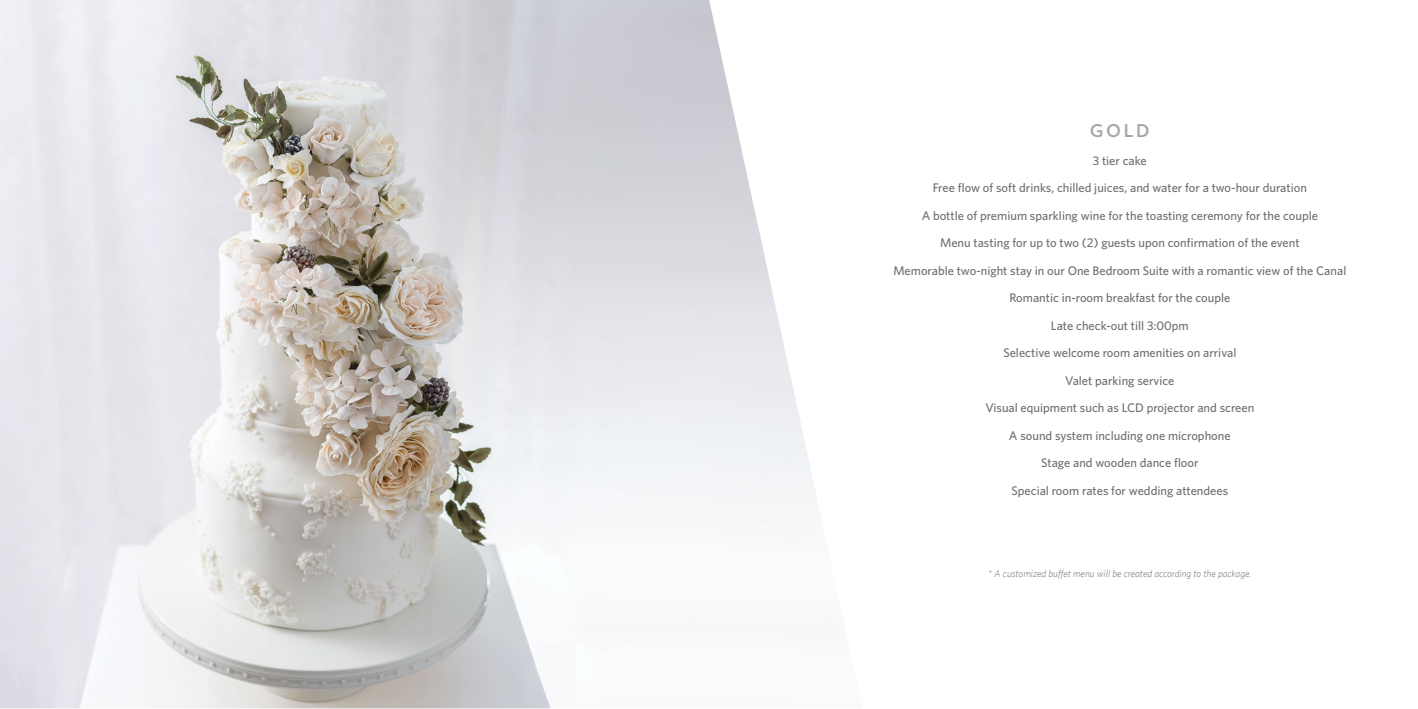
<style>
.page{position:relative;width:1418px;height:709px;background:#fff}
.page>*{position:absolute;margin:0;border:0;box-sizing:border-box;transform-origin:0 0}
.t1{font:700 17.5px "Verlag";color:#aba5a2}
.t2{font:500 12.5px "Whitney";color:#6d6e71}
.t3{font:italic 300 10px "Whitney";color:#6d6e71}
</style>
<div class="page">
<img style="left:0;top:0;width:817px;height:708px">
<h1 class="t1" style="left:1089px;top:117px;width:61px">GOLD</h1>
<p class="t2" style="left:1092px;top:153px;width:55px">3 tier cake</p>
<p class="t2" style="left:932px;top:180px;width:375px">Free flow of soft drinks, chilled juices, and water for a two-hour duration</p>
<p class="t2" style="left:921px;top:208px;width:398px">A bottle of premium sparkling wine for the toasting ceremony for the couple</p>
<p class="t2" style="left:940px;top:235px;width:361px">Menu tasting for up to two (2) guests upon confirmation of the event</p>
<p class="t2" style="left:893px;top:263px;width:454px">Memorable two-night stay in our One Bedroom Suite with a romantic view of the Canal</p>
<p class="t2" style="left:1009px;top:290px;width:222px">Romantic in-room breakfast for the couple</p>
<p class="t2" style="left:1050px;top:318px;width:139px">Late check-out till 3:00pm</p>
<p class="t2" style="left:1003px;top:345px;width:234px">Selective welcome room amenities on arrival</p>
<p class="t2" style="left:1065px;top:373px;width:111px">Valet parking service</p>
<p class="t2" style="left:985px;top:400px;width:270px">Visual equipment such as LCD projector and screen</p>
<p class="t2" style="left:1009px;top:428px;width:223px">A sound system including one microphone</p>
<p class="t2" style="left:1041px;top:455px;width:159px">Stage and wooden dance floor</p>
<p class="t2" style="left:1011px;top:483px;width:218px">Special room rates for wedding attendees</p>
<p class="t3" style="left:988px;top:568px;width:265px">* A customized buffet menu will be created according to the package.</p>
</div>
